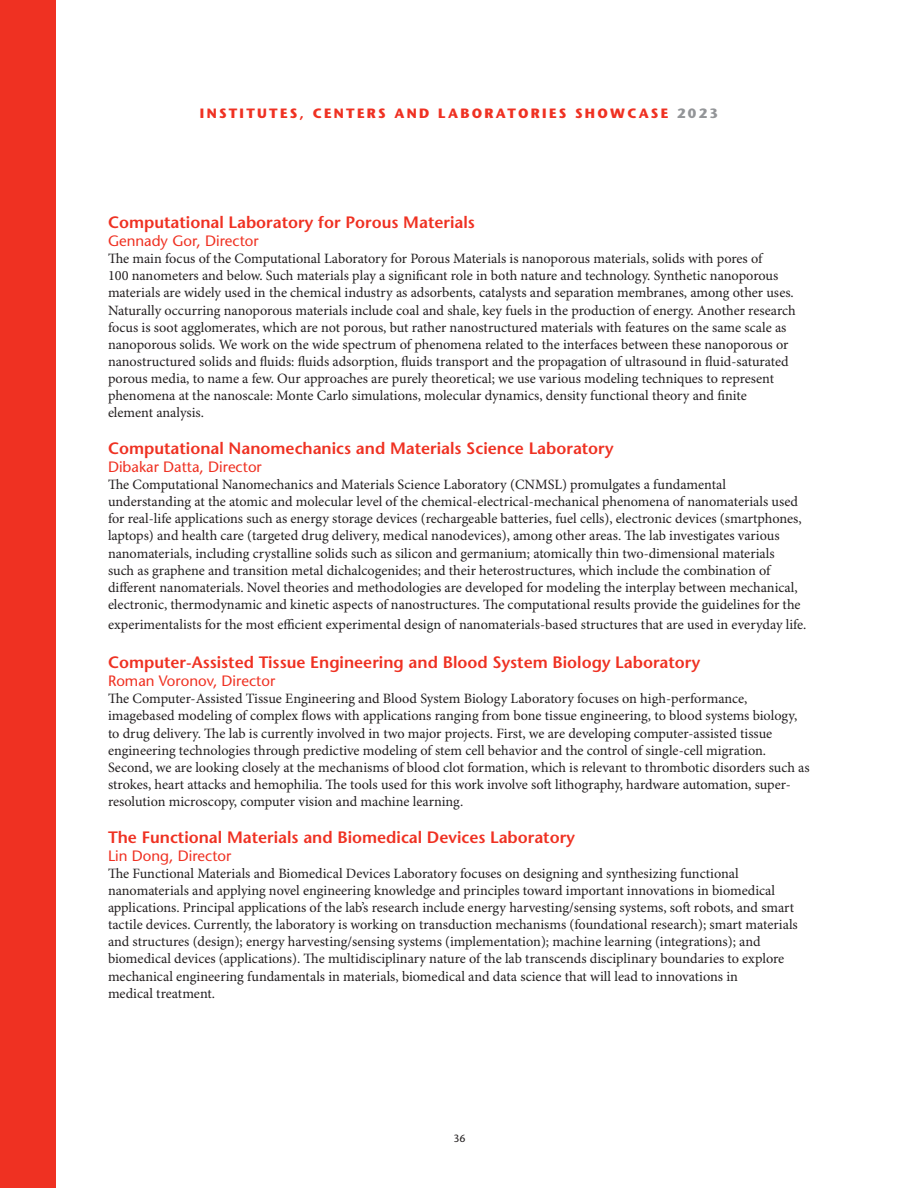
<style>
.page{position:relative;width:918px;height:1188px;background:#fff}
.page>*{position:absolute;margin:0;border:0;box-sizing:border-box;transform-origin:0 0}
.Center_text_1{font:600 16.5px "Stone Sans Std";color:#ef3122}
.CENTER_NAME{font:600 16.5px "Stone Sans Std";color:#ef3122}
.DIRECTORS{font:500 15px "Stone Sans Std";color:#ef3122}
.Center_text_1-2{font:14.25px/17.1px "Minion Pro";color:#231f20}
.t1{font:700 13.5px "Stone Sans Std";letter-spacing:.17em;color:#ef3122}
.t2{font:500 10.5px "Stone Sans Std";color:#231f20}
.s1{color:#939598}
</style>
<div class="page">
<div style="left:0;top:0;width:56px;height:1188px;background:#ef3122"></div>
<p class="t1" style="left:200px;top:105px;width:520px">INSTITUTES, CENTERS AND LABORATORIES SHOWCASE <span class="s1">2023</span></p>
<p class="CENTER_NAME" style="left:108px;top:212px;width:368px">Computational Laboratory for Porous Materials</p>
<p class="DIRECTORS" style="left:108px;top:232px;width:152px">Gennady Gor, Director</p>
<p class="Center_text_1-2" style="left:108px;top:251px;width:689px">The main focus of the Computational Laboratory for Porous Materials is nanoporous materials, solids with pores of<br>100 nanometers and below. Such materials play a significant role in both nature and technology. Synthetic nanoporous materials are widely used in the chemical industry as adsorbents, catalysts and separation membranes, among other uses.<br>Naturally occurring nanoporous materials include coal and shale, key fuels in the production of energy. Another research focus is soot agglomerates, which are not porous, but rather nanostructured materials with features on the same scale as nanoporous solids. We work on the wide spectrum of phenomena related to the interfaces between these nanoporous or nanostructured solids and fluids: fluids adsorption, fluids transport and the propagation of ultrasound in fluid-saturated porous media, to name a few. Our approaches are purely theoretical; we use various modeling techniques to represent phenomena at the nanoscale: Monte Carlo simulations, molecular dynamics, density functional theory and finite</p>
<p class="Center_text_1-2" style="left:108px;top:405px;width:98px">element analysis.</p>
<p class="CENTER_NAME" style="left:108px;top:438px;width:507px">Computational Nanomechanics and Materials Science Laboratory</p>
<p class="DIRECTORS" style="left:108px;top:458px;width:155px">Dibakar Datta, Director</p>
<p class="Center_text_1-2" style="left:108px;top:477px;width:695px">The Computational Nanomechanics and Materials Science Laboratory (CNMSL) promulgates a fundamental understanding at the atomic and molecular level of the chemical-electrical-mechanical phenomena of nanomaterials used for real-life applications such as energy storage devices (rechargeable batteries, fuel cells), electronic devices (smartphones, laptops) and health care (targeted drug delivery, medical nanodevices), among other areas. The lab investigates various nanomaterials, including crystalline solids such as silicon and germanium; atomically thin two-dimensional materials such as graphene and transition metal dichalcogenides; and their heterostructures, which include the combination of different nanomaterials. Novel theories and methodologies are developed for modeling the interplay between mechanical, electronic, thermodynamic and kinetic aspects of nanostructures. The computational results provide the guidelines for the</p>
<p class="Center_text_1-2" style="left:108px;top:616px;width:700px">experimentalists for the most efficient experimental design of nanomaterials-based structures that are used in everyday life.</p>
<p class="Center_text_1" style="left:108px;top:653px;width:594px">Computer-Assisted Tissue Engineering and Blood System Biology Laboratory</p>
<p class="DIRECTORS" style="left:108px;top:672px;width:169px">Roman Voronov, Director</p>
<p class="Center_text_1-2" style="left:108px;top:691px;width:703px">The Computer-Assisted Tissue Engineering and Blood System Biology Laboratory focuses on high-performance, imagebased modeling of complex flows with applications ranging from bone tissue engineering, to blood systems biology, to drug delivery. The lab is currently involved in two major projects. First, we are developing computer-assisted tissue engineering technologies through predictive modeling of stem cell behavior and the control of single-cell migration.<br>Second, we are looking closely at the mechanisms of blood clot formation, which is relevant to thrombotic disorders such as strokes, heart attacks and hemophilia. The tools used for this work involve soft lithography, hardware automation, super&shy;resolution microscopy, computer vision and machine learning.</p>
<p class="Center_text_1" style="left:108px;top:827px;width:469px">The Functional Materials and Biomedical Devices Laboratory</p>
<p class="DIRECTORS" style="left:108px;top:847px;width:125px">Lin Dong, Director</p>
<p class="Center_text_1-2" style="left:108px;top:865px;width:691px">The Functional Materials and Biomedical Devices Laboratory focuses on designing and synthesizing functional nanomaterials and applying novel engineering knowledge and principles toward important innovations in biomedical applications. Principal applications of the lab’s research include energy harvesting/sensing systems, soft robots, and smart tactile devices. Currently, the laboratory is working on transduction mechanisms (foundational research); smart materials and structures (design); energy harvesting/sensing systems (implementation); machine learning (integrations); and biomedical devices (applications). The multidisciplinary nature of the lab transcends disciplinary boundaries to explore mechanical engineering fundamentals in materials, biomedical and data science that will lead to innovations in</p>
<p class="Center_text_1-2" style="left:108px;top:985px;width:109px">medical treatment.</p>
<p class="t2" style="left:453px;top:1132px;width:14px">36</p>
</div>
